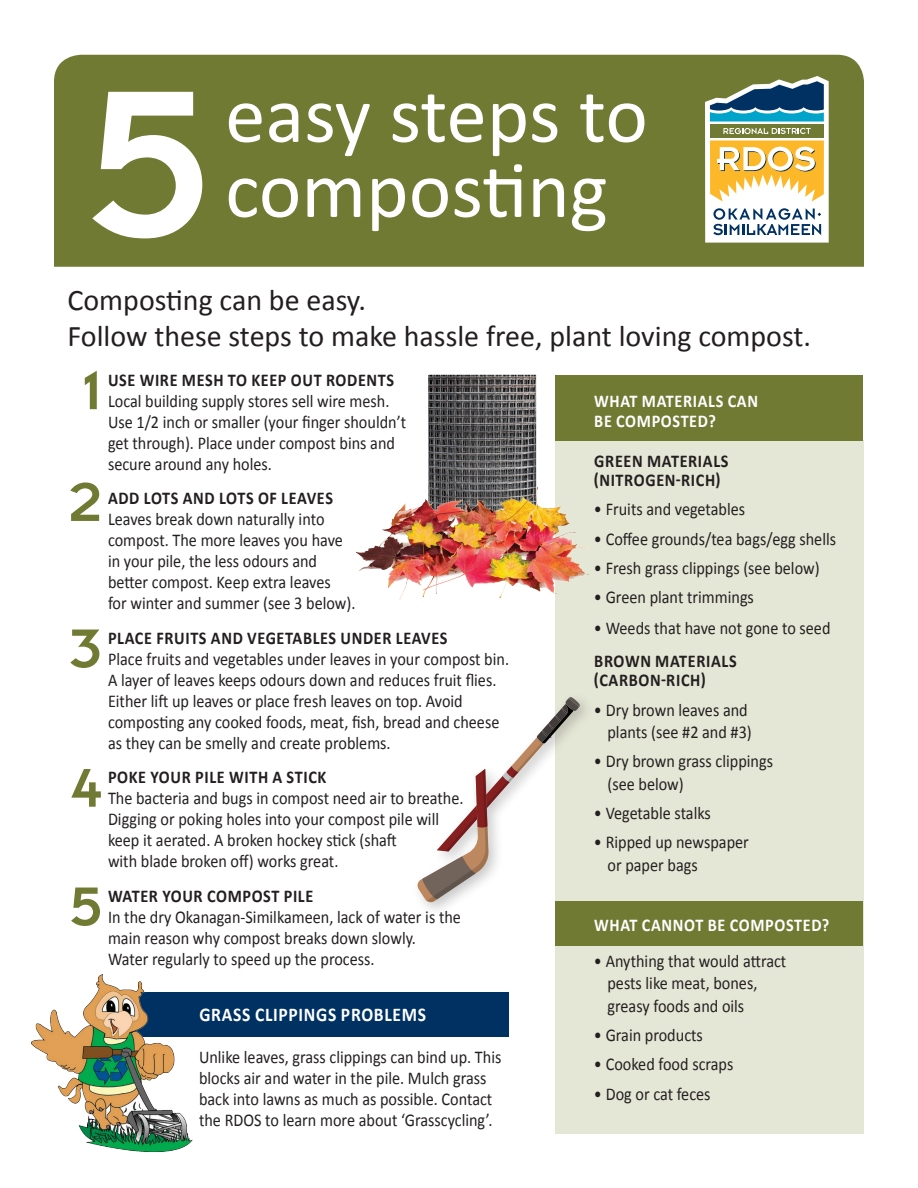
<style>
.page{position:relative;width:918px;height:1188px;background:#fff}
.page>*{position:absolute;margin:0;border:0;box-sizing:border-box;transform-origin:0 0}
.t1{font:228.75px "Insignia LT Std";color:#fff}
.t2{font:81px "Calibri";color:#fff}
.t3{font:60px "Insignia LT Std";color:#707a33}
.t4{font:30px/36px "Calibri";color:#231f20}
.t5{font:700 19.5px "Calibri";letter-spacing:.04em;color:#fff;scale:.9 1}
.t6{font:18px/21px "Calibri";color:#231f20;scale:.9 1}
.t7{font:700 18px/19.5px "Calibri";letter-spacing:.04em;color:#231f20;scale:.9 1}
.t8{font:700 18px/19.5px "Calibri";letter-spacing:.04em;color:#fff;scale:.9 1}
</style>
<div class="page">
<div style="left:555px;top:441px;width:308px;height:693px;background:#e5e7d6"></div>
<div style="left:54px;top:55px;width:810px;height:212px;background:#707a33"></div>
<svg style="left:705px;top:76px;width:124px;height:167px"></svg>
<div style="left:411px;top:691px;width:184px;height:227px;background:#231f20;opacity:.25"></div>
<svg style="left:417px;top:697px;width:163px;height:206px"></svg>
<div style="left:556px;top:375px;width:307px;height:66px;background:#707a33"></div>
<div style="left:556px;top:902px;width:307px;height:44px;background:#707a33"></div>
<img style="left:429px;top:376px;width:106px;height:87px">
<div style="left:421px;top:368px;width:122px;height:166px;border:7px solid #fff"></div>
<img style="left:355px;top:463px;width:235px;height:137px">
<div style="left:106px;top:992px;width:403px;height:45px;background:#003163"></div>
<img style="left:31px;top:975px;width:161px;height:177px">
<h1 class="t1" style="left:87px;top:47px;width:124px">5</h1>
<h2 class="t2" style="left:225px;top:64px;width:424px">easy steps to</h2>
<h2 class="t2" style="left:225px;top:139px;width:384px">composting</h2>
<h3 class="t4" style="left:68px;top:282px;width:745px">Composting can be easy.<br>Follow these steps to make hassle free, plant loving compost.</h3>
<h3 class="t3" style="left:83px;top:360px;width:20px">1</h3>
<p class="t7" style="left:108px;top:370px;width:319px">USE WIRE MESH TO KEEP OUT RODENTS</p>
<p class="t6" style="left:108px;top:390px;width:333px">Local building supply stores sell wire mesh.<br>Use 1/2 inch or smaller (your finger shouldn’t get through). Place under compost bins and secure around any holes.</p>
<p class="t8" style="left:594px;top:392px;width:183px">WHAT MATERIALS CAN<br>BE COMPOSTED?</p>
<p class="t7" style="left:594px;top:451px;width:151px">GREEN MATERIALS (NITROGEN-RICH)</p>
<p class="t6" style="left:594px;top:499px;width:169px">• Fruits and vegetables</p>
<p class="t6" style="left:594px;top:528px;width:271px">• Coffee grounds/tea bags/egg shells</p>
<p class="t6" style="left:594px;top:557px;width:252px">• Fresh grass clippings (see below)</p>
<p class="t6" style="left:594px;top:587px;width:179px">• Green plant trimmings</p>
<p class="t6" style="left:594px;top:617px;width:264px">• Weeds that have not gone to seed</p>
<p class="t7" style="left:594px;top:651px;width:160px">BROWN MATERIALS (CARBON-RICH)</p>
<p class="t6" style="left:594px;top:698px;width:177px;line-height:22.5px;text-align:right">• Dry brown leaves and plants (see #2 and #3)</p>
<p class="t6" style="left:607px;top:750px;width:185px;line-height:22.5px;text-indent:-13px">• Dry brown grass clippings (see below)</p>
<p class="t6" style="left:594px;top:803px;width:131px">• Vegetable stalks</p>
<p class="t6" style="left:607px;top:831px;width:159px;line-height:22.5px;text-indent:-13px">• Ripped up newspaper or paper bags</p>
<h3 class="t3" style="left:69px;top:471px;width:35px">2</h3>
<p class="t7" style="left:108px;top:488px;width:252px">ADD LOTS AND LOTS OF LEAVES</p>
<p class="t6" style="left:108px;top:509px;width:277px">Leaves break down naturally into compost. The more leaves you have in your pile, the less odours and better compost. Keep extra leaves<br>for winter and summer (see 3 below).</p>
<h3 class="t3" style="left:70px;top:618px;width:34px">3</h3>
<p class="t7" style="left:108px;top:628px;width:379px">PLACE FRUITS AND VEGETABLES UNDER LEAVES</p>
<p class="t6" style="left:108px;top:648px;width:447px">Place fruits and vegetables under leaves in your compost bin.<br>A layer of leaves keeps odours down and reduces fruit flies.<br>Either lift up leaves or place fresh leaves on top. Avoid composting any cooked foods, meat, fish, bread and cheese as they can be smelly and create problems.</p>
<h3 class="t3" style="left:71px;top:757px;width:33px">4</h3>
<p class="t7" style="left:108px;top:767px;width:244px">POKE YOUR PILE WITH A STICK</p>
<p class="t6" style="left:108px;top:788px;width:397px">The bacteria and bugs in compost need air to breathe.<br>Digging or poking holes into your compost pile will keep it aerated. A broken hockey stick (shaft<br>with blade broken off) works great.</p>
<h3 class="t3" style="left:70px;top:876px;width:34px">5</h3>
<p class="t7" style="left:108px;top:886px;width:230px">WATER YOUR COMPOST PILE</p>
<p class="t6" style="left:108px;top:906px;width:394px">In the dry Okanagan-Similkameen, lack of water is the main reason why compost breaks down slowly.<br>Water regularly to speed up the process.</p>
<p class="t5" style="left:199px;top:1003px;width:253px">GRASS CLIPPINGS PROBLEMS</p>
<p class="t6" style="left:199px;top:1046px;width:337px">Unlike leaves, grass clippings can bind up. This blocks air and water in the pile. Mulch grass back into lawns as much as possible. Contact the RDOS to learn more about ‘Grasscycling’.</p>
<p class="t8" style="left:594px;top:915px;width:263px">WHAT CANNOT BE COMPOSTED?</p>
<p class="t6" style="left:607px;top:950px;width:200px;line-height:22.5px;text-indent:-13px">• Anything that would attract pests like meat, bones, greasy foods and oils</p>
<p class="t6" style="left:594px;top:1025px;width:123px">• Grain products</p>
<p class="t6" style="left:594px;top:1054px;width:156px">• Cooked food scraps</p>
<p class="t6" style="left:594px;top:1083px;width:131px">• Dog or cat feces</p>
</div>
